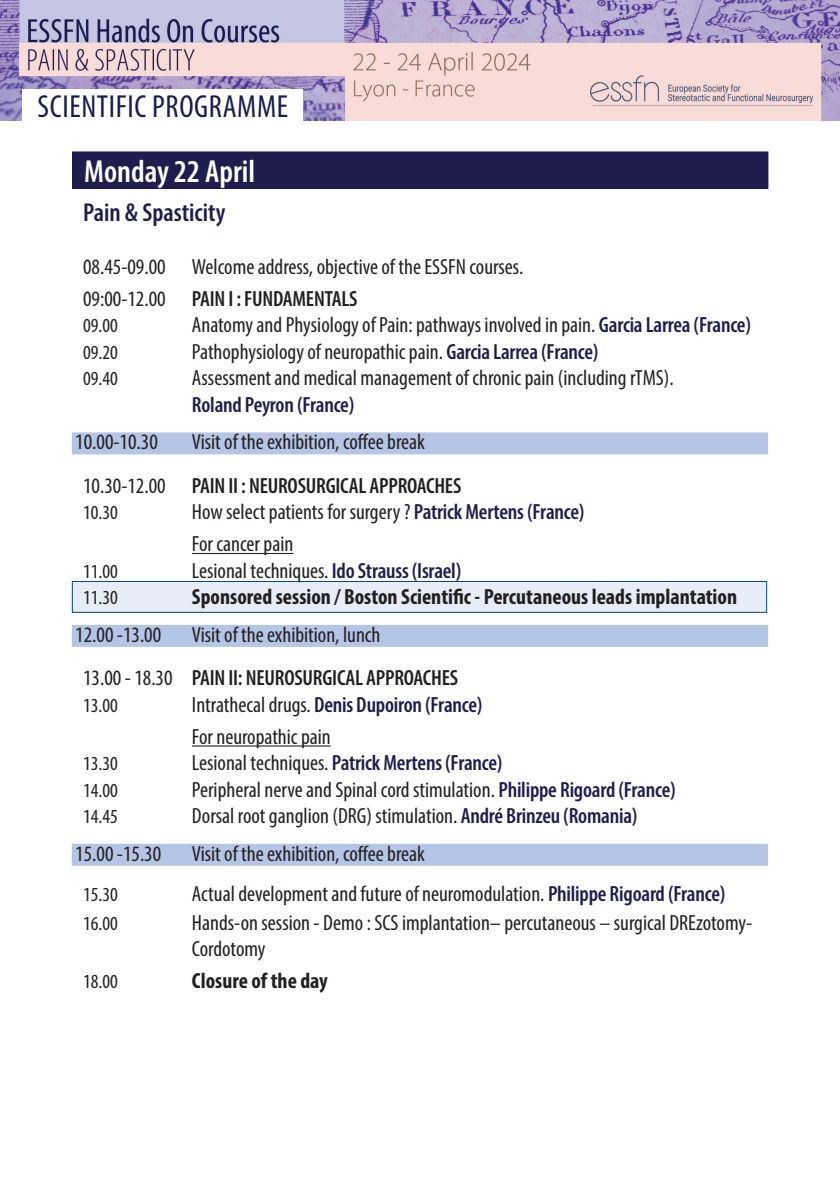
<style>
.page{position:relative;width:840px;height:1191px;background:#fff}
.page>*{position:absolute;margin:0;border:0;box-sizing:border-box;transform-origin:0 0}
.t1{font:condensed 32px "Myriad Pro";letter-spacing:.02em;color:#1a1c4e}
.t2{font:600 condensed 32px "Myriad Pro";color:#fff}
.t3{font:600 condensed 26px "Myriad Pro";color:#1f1d4e}
.t4{font:condensed 22px "Myriad Pro";color:#231f20}
.t5{font:600 condensed 22px "Myriad Pro";letter-spacing:-.01em;color:#231f20}
.t6{font:600 condensed 22px "Myriad Pro";letter-spacing:-.01em;color:#1f1d4e}
.t7{font:700 condensed 22px "Myriad Pro";color:#231f20}
.t8{font:condensed 20px "Myriad Pro";color:#231f20}
.s1{font-weight:400}
.s2{font-weight:600;color:#1f1d4e}
.s3{font-weight:400;color:#231f20}
</style>
<div class="page">
<div style="left:72px;top:581px;width:694px;height:31px;background:#e7ecf7;border:1px solid #00467e"></div>
<img style="left:0;top:0;width:839px;height:121px">
<div style="left:72px;top:152px;width:695px;height:36px;background:#1f1d4e"></div>
<div style="left:72px;top:152px;width:695px;height:37px;border:1px solid #1a1c4e"></div>
<div style="left:72px;top:432px;width:695px;height:22px;background:#b4c5e5"></div>
<hr style="left:192px;top:553px;width:101px;height:1px;background:#231f20">
<div style="left:72px;top:625px;width:695px;height:22px;background:#b4c5e5"></div>
<hr style="left:192px;top:745px;width:138px;height:1px;background:#231f20">
<div style="left:72px;top:843px;width:695px;height:22px;background:#b4c5e5"></div>
<div style="left:23px;top:89px;width:280px;height:32px;background:#fff"></div>
<p class="t1" style="left:38px;top:87px;width:252px">SCIENTIFIC PROGRAMME</p>
<p class="t2" style="left:84px;top:152px;width:172px">Monday 22 April</p>
<p class="t3" style="left:83px;top:196px;width:143px">Pain &amp; Spasticity</p>
<p class="t4" style="left:83px;top:253px;width:441px">08.45-09.00 Welcome address, objective of the ESSFN courses.</p>
<p class="t5" style="left:83px;top:285px;width:276px"><span class="s1">09:00-12.00</span> PAIN I : FUNDAMENTALS</p>
<p class="t8" style="left:83px;top:314px;width:36px">09.00</p>
<p class="t4" style="left:192px;top:312px;width:560px">Anatomy and Physiology of Pain: pathways involved in pain. <span class="s2">Garcia Larrea (France)</span></p>
<p class="t8" style="left:83px;top:340px;width:36px">09.20</p>
<p class="t4" style="left:192px;top:338px;width:408px">Pathophysiology of neuropathic pain. <span class="s2">Garcia Larrea (France)</span></p>
<p class="t8" style="left:83px;top:366px;width:36px">09.40</p>
<p class="t4" style="left:192px;top:365px;width:483px">Assessment and medical management of chronic pain (including rTMS).</p>
<p class="t6" style="left:192px;top:391px;width:164px">Roland Peyron (France)</p>
<p class="t4" style="left:75px;top:429px;width:84px">10.00-10.30</p>
<p class="t4" style="left:192px;top:429px;width:234px">Visit of the exhibition, coffee break</p>
<p class="t5" style="left:83px;top:472px;width:379px"><span class="s1">10.30-12.00</span> PAIN II : NEUROSURGICAL APPROACHES</p>
<p class="t8" style="left:83px;top:500px;width:36px">10.30</p>
<p class="t4" style="left:192px;top:498px;width:394px">How select patients for surgery ? <span class="s2">Patrick Mertens (France)</span></p>
<p class="t4" style="left:192px;top:531px;width:103px">For cancer pain</p>
<p class="t8" style="left:83px;top:559px;width:36px">11.00</p>
<p class="t4" style="left:192px;top:557px;width:271px">Lesional techniques. <span class="s2">Ido Strauss (Israel)</span></p>
<p class="t8" style="left:83px;top:585px;width:36px">11.30</p>
<p class="t7" style="left:192px;top:583px;width:546px">Sponsored session / Boston Scientific - Percutaneous leads implantation</p>
<p class="t4" style="left:75px;top:621px;width:87px">12.00 -13.00</p>
<p class="t4" style="left:192px;top:621px;width:190px">Visit of the exhibition, lunch</p>
<p class="t5" style="left:83px;top:664px;width:376px"><span class="s1">13.00 - 18.30</span> PAIN II: NEUROSURGICAL APPROACHES</p>
<p class="t8" style="left:83px;top:693px;width:36px">13.00</p>
<p class="t6" style="left:192px;top:691px;width:292px"><span class="s3">Intrathecal drugs.</span> Denis Dupoiron (France)</p>
<p class="t4" style="left:192px;top:723px;width:140px">For neuropathic pain</p>
<p class="t8" style="left:83px;top:751px;width:36px">13.30</p>
<p class="t6" style="left:192px;top:749px;width:312px"><span class="s3">Lesional techniques.</span> Patrick Mertens (France)</p>
<p class="t8" style="left:83px;top:778px;width:36px">14.00</p>
<p class="t4" style="left:192px;top:776px;width:485px">Peripheral nerve and Spinal cord stimulation. <span class="s2">Philippe Rigoard (France)</span></p>
<p class="t8" style="left:83px;top:804px;width:36px">14.45</p>
<p class="t4" style="left:192px;top:802px;width:447px">Dorsal root ganglion (DRG) stimulation. <span class="s2">André Brinzeu (Romania)</span></p>
<p class="t4" style="left:75px;top:840px;width:87px">15.00 -15.30</p>
<p class="t4" style="left:192px;top:840px;width:234px">Visit of the exhibition, coffee break</p>
<p class="t8" style="left:83px;top:882px;width:36px">15.30</p>
<p class="t4" style="left:192px;top:880px;width:534px">Actual development and future of neuromodulation. <span class="s2">Philippe Rigoard (France)</span></p>
<p class="t8" style="left:83px;top:911px;width:36px">16.00</p>
<p class="t4" style="left:192px;top:909px;width:561px">Hands-on session - Demo : SCS implantation– percutaneous – surgical DREzotomy-</p>
<p class="t4" style="left:192px;top:935px;width:75px">Cordotomy</p>
<p class="t8" style="left:83px;top:969px;width:36px">18.00</p>
<p class="t7" style="left:192px;top:967px;width:137px">Closure of the day</p>
</div>
